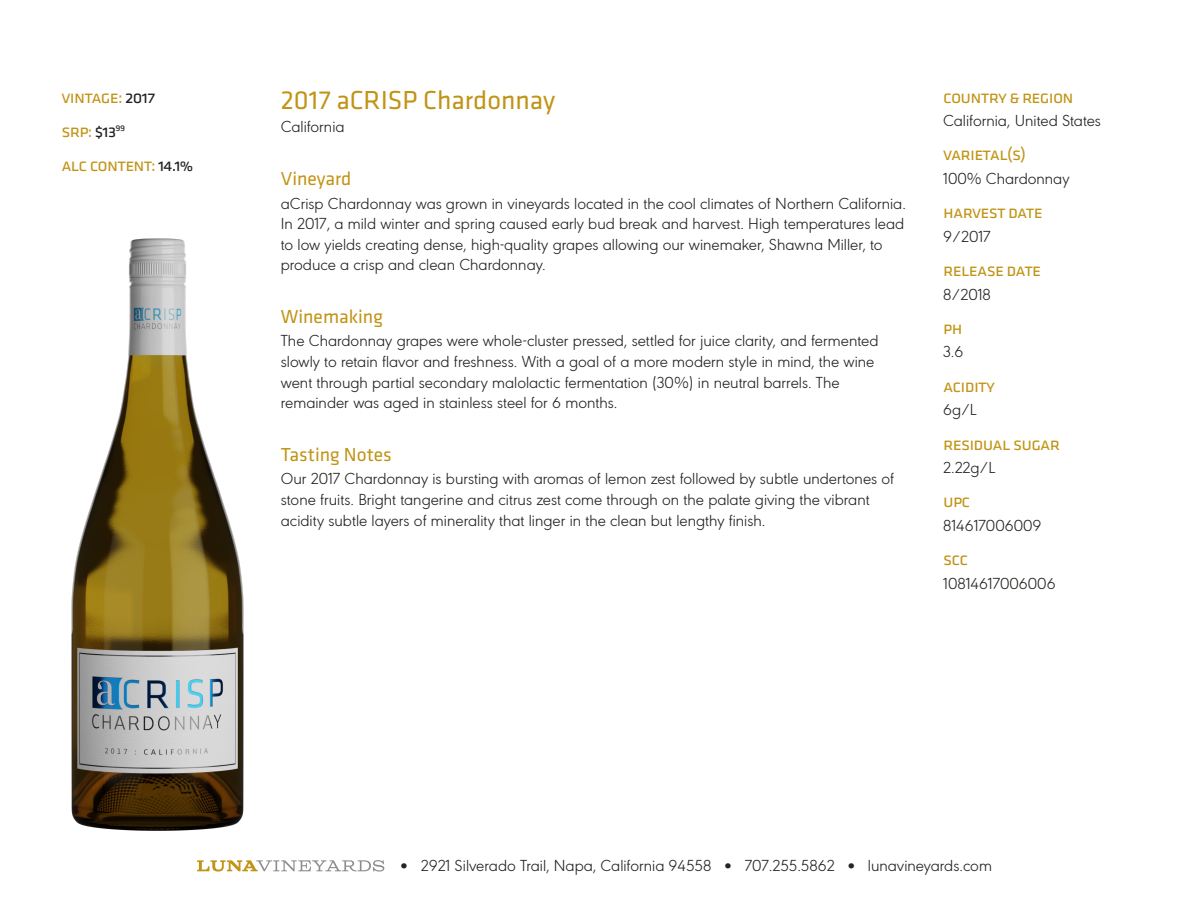
<style>
.page{position:relative;width:1188px;height:918px;background:#fff}
.page>*{position:absolute;margin:0;border:0;box-sizing:border-box;transform-origin:0 0}
.t1{font:27px "Klavika";color:#c19416}
.t2{font:19.5px "Klavika";color:#c19416}
.t3{font:18px/34.2px "Klavika";letter-spacing:-.04em;color:#c19416}
.t4{font:300 16.5px/20.7px "URW Geometric";color:#262320}
.s1{color:#231f20}
</style>
<div class="page">
<img style="left:71px;top:238px;width:173px;height:593px">
<svg style="left:197px;top:860px;width:187px;height:12px"></svg>
<p class="t3" style="left:61px;top:81px;width:134px">vintage: <span class="s1">2017<br></span>srp: <span class="s1">$13</span><sup>99<br></sup>alc content: <span class="s1">14.1%</span></p>
<h1 class="t1" style="left:281px;top:89px;width:276px">2017 aCRISP Chardonnay</h1>
<p class="t4" style="left:281px;top:118px;width:65px">California</p>
<p class="t2" style="left:281px;top:170px;width:72px">Vineyard</p>
<p class="t4" style="left:281px;top:194px;width:627px">aCrisp Chardonnay was grown in vineyards located in the cool climates of Northern California.<br>In 2017, a mild winter and spring caused early bud break and harvest. High temperatures lead to low yields creating dense, high-quality grapes allowing our winemaker, Shawna Miller, to produce a crisp and clean Chardonnay.</p>
<p class="t2" style="left:281px;top:308px;width:104px">Winemaking</p>
<p class="t4" style="left:281px;top:332px;width:599px">The Chardonnay grapes were whole-cluster pressed, settled for juice clarity, and fermented slowly to retain flavor and freshness. With a goal of a more modern style in mind, the wine went through partial secondary malolactic fermentation (30%) in neutral barrels. The remainder was aged in stainless steel for 6 months.</p>
<p class="t2" style="left:281px;top:446px;width:113px">Tasting Notes</p>
<p class="t4" style="left:281px;top:470px;width:615px">Our 2017 Chardonnay is bursting with aromas of lemon zest followed by subtle undertones of stone fruits. Bright tangerine and citrus zest come through on the palate giving the vibrant acidity subtle layers of minerality that linger in the clean but lengthy finish.</p>
<p class="t3" style="left:943px;top:81px;width:132px">country &amp; region</p>
<p class="t4" style="left:943px;top:112px;width:159px">California, United States</p>
<p class="t3" style="left:943px;top:139px;width:84px">varietal(s)</p>
<p class="t4" style="left:943px;top:170px;width:128px">100% Chardonnay</p>
<p class="t3" style="left:943px;top:197px;width:101px">harvest date</p>
<p class="t4" style="left:943px;top:227px;width:49px">9/2017</p>
<p class="t3" style="left:943px;top:254px;width:100px">release date</p>
<p class="t4" style="left:943px;top:285px;width:49px">8/2018</p>
<p class="t3" style="left:943px;top:312px;width:21px">ph</p>
<p class="t4" style="left:943px;top:343px;width:22px">3.6</p>
<p class="t3" style="left:943px;top:370px;width:53px">acidity</p>
<p class="t4" style="left:943px;top:401px;width:35px">6g/L</p>
<p class="t3" style="left:943px;top:428px;width:118px">residual sugar</p>
<p class="t4" style="left:943px;top:459px;width:54px">2.22g/L</p>
<p class="t3" style="left:943px;top:486px;width:29px">upc</p>
<p class="t4" style="left:943px;top:516px;width:100px">814617006009</p>
<p class="t3" style="left:943px;top:544px;width:26px">scc</p>
<p class="t4" style="left:943px;top:574px;width:114px">10814617006006</p>
<p class="t4" style="left:400px;top:857px;width:593px">• 2921 Silverado Trail, Napa, California 94558 • 707.255.5862 • lunavineyards.com</p>
</div>
